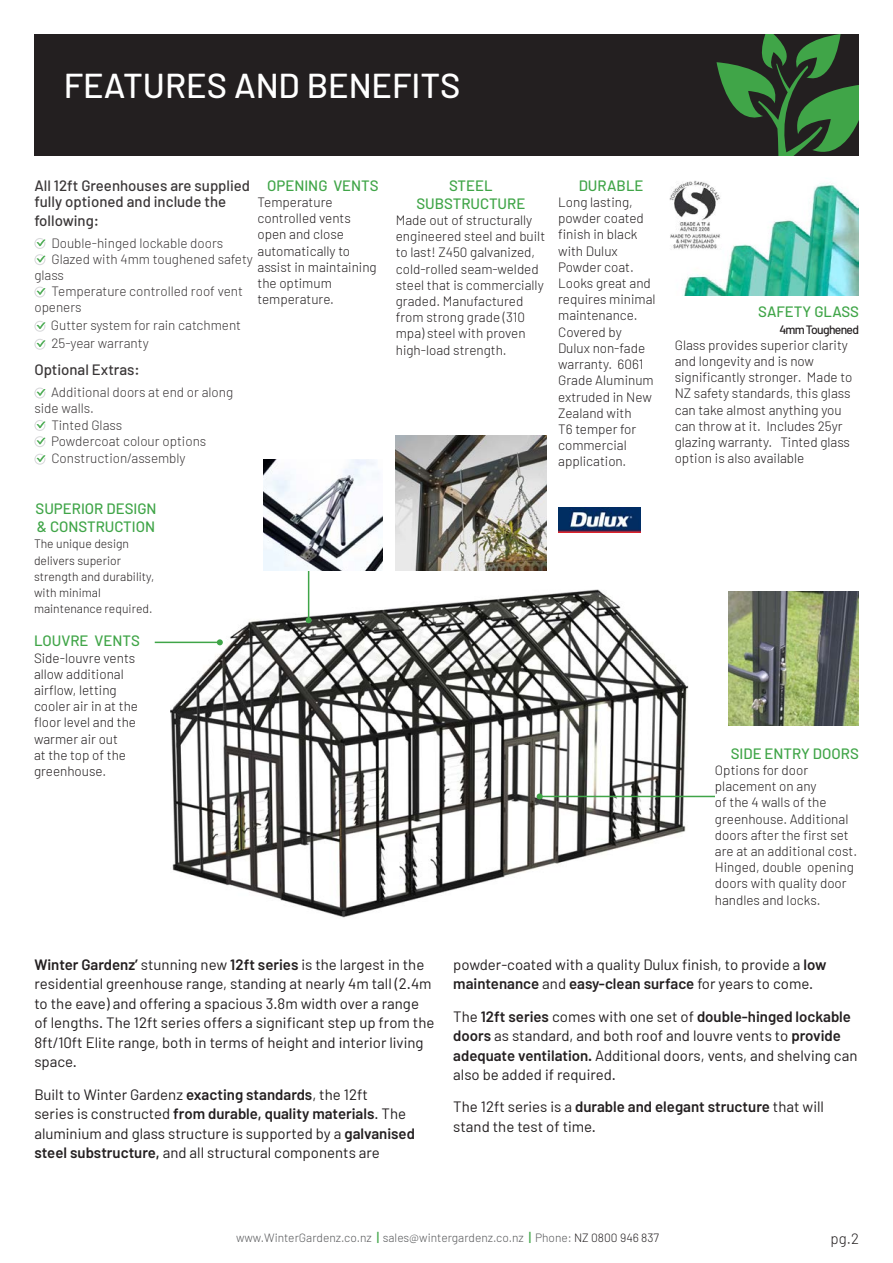
<style>
.page{position:relative;width:893px;height:1263px;background:#fff}
.page>*{position:absolute;margin:0;border:0;box-sizing:border-box;transform-origin:0 0}
.WG_Brochure_Header_BIG{font:500 34.5px "Barlow";color:#fff}
.Body_Copy{font:15px/19.5px "Barlow";color:#231f20}
.Green_Caps_Headlines_for_products{font:500 15px/18px "Barlow";color:#40a548}
.t1{font:500 15px/16.2px "Barlow";color:#231f20}
.t2{font:300 15px "Barlow";color:#231f20}
.Body_Copy-2{font:300 13.5px/16.2px "Barlow";color:#231f20}
.Body_Copy-3{font:300 12.15px/16.2px "Barlow";color:#231f20}
.Body_Copy-4{font:500 12.15px "Barlow";letter-spacing:-.06em;color:#231f20}
.t3{font:300 12px "Barlow";color:#57585a}
.s1{font-weight:600}
.s2{font-weight:500;font-size:13.35px;color:#40a548}
.s3{color:#231f20}
</style>
<div class="page">
<div style="left:34px;top:34px;width:825px;height:121px;background:#231f20"></div>
<svg style="left:716px;top:34px;width:143px;height:121px"></svg>
<img style="left:170px;top:586px;width:519px;height:332px">
<svg style="left:34px;top:238px;width:11px;height:27px"></svg>
<svg style="left:34px;top:287px;width:11px;height:11px"></svg>
<svg style="left:34px;top:321px;width:11px;height:11px"></svg>
<svg style="left:34px;top:339px;width:11px;height:11px"></svg>
<svg style="left:34px;top:387px;width:11px;height:12px"></svg>
<svg style="left:34px;top:420px;width:11px;height:27px"></svg>
<svg style="left:34px;top:454px;width:11px;height:11px"></svg>
<img style="left:669px;top:180px;width:190px;height:116px">
<img style="left:558px;top:507px;width:82px;height:25px">
<hr style="left:540px;top:796px;width:204px;height:1px;background:#40a548">
<svg style="left:537px;top:793px;width:6px;height:6px"></svg>
<img style="left:729px;top:591px;width:130px;height:134px">
<hr style="left:155px;top:642px;width:65px;height:1px;background:#40a548">
<svg style="left:217px;top:639px;width:6px;height:6px"></svg>
<hr style="left:308px;top:563px;width:1px;height:57px;background:#40a548">
<svg style="left:306px;top:617px;width:6px;height:6px"></svg>
<img style="left:396px;top:435px;width:150px;height:135px">
<img style="left:263px;top:459px;width:120px;height:111px">
<div style="left:715px;top:744px;width:144px;height:188px;background:#fff"></div>
<p class="WG_Brochure_Header_BIG" style="left:64px;top:64px;width:398px">FEATURES AND BENEFITS</p>
<p class="t1" style="left:34px;top:177px;width:217px">All 12ft Greenhouses are supplied fully optioned and include the</p>
<p class="t1" style="left:34px;top:212px;width:66px">following:</p>
<p class="Body_Copy-2" style="left:51px;top:234px;width:173px">Double-hinged lockable doors</p>
<p class="Body_Copy-2" style="left:51px;top:250px;width:203px">Glazed with 4mm toughened safety</p>
<p class="Body_Copy-2" style="left:34px;top:266px;width:31px">glass</p>
<p class="Body_Copy-2" style="left:51px;top:282px;width:193px">Temperature controlled roof vent</p>
<p class="Body_Copy-2" style="left:34px;top:298px;width:49px">openers</p>
<p class="Body_Copy-2" style="left:51px;top:316px;width:192px;line-height:18px">Gutter system for rain catchment<br>25-year warranty</p>
<p class="t1" style="left:34px;top:361px;width:107px">Optional Extras:</p>
<p class="Body_Copy-2" style="left:51px;top:383px;width:184px">Additional doors at end or along</p>
<p class="Body_Copy-2" style="left:34px;top:399px;width:61px">side walls.</p>
<p class="Body_Copy-2" style="left:51px;top:416px;width:72px">Tinted Glass</p>
<p class="Body_Copy-2" style="left:51px;top:432px;width:157px">Powdercoat colour options</p>
<p class="Body_Copy-2" style="left:51px;top:449px;width:136px">Construction/assembly</p>
<p class="Green_Caps_Headlines_for_products" style="left:267px;top:176px;width:113px">OPENING VENTS</p>
<p class="Body_Copy-2" style="left:257px;top:193px;width:121px">Temperature controlled vents open and close automatically to assist in maintaining the optimum temperature.</p>
<p class="Green_Caps_Headlines_for_products" style="left:36px;top:499px;width:122px">SUPERIOR DESIGN &amp; CONSTRUCTION</p>
<p class="Body_Copy-3" style="left:34px;top:535px;width:122px">The unique design delivers superior strength and durability, with minimal maintenance required.</p>
<p class="Green_Caps_Headlines_for_products" style="left:34px;top:632px;width:107px">LOUVRE VENTS</p>
<p class="Body_Copy-2" style="left:34px;top:648px;width:105px">Side-louvre vents allow additional airflow, letting cooler air in at the floor level and the warmer air out<br>at the top of the greenhouse.</p>
<p class="Green_Caps_Headlines_for_products" style="left:416px;top:176px;width:110px;text-align:center">STEEL<br>SUBSTRUCTURE</p>
<p class="Body_Copy-2" style="left:396px;top:211px;width:151px">Made out of structurally engineered steel and built to last! Z450 galvanized, cold-rolled seam-welded steel that is commercially graded. Manufactured from strong grade (310 mpa) steel with proven high-load strength.</p>
<p class="Green_Caps_Headlines_for_products" style="left:579px;top:176px;width:66px">DURABLE</p>
<p class="Body_Copy-2" style="left:558px;top:193px;width:99px">Long lasting, powder coated finish in black with Dulux<br>Powder coat.<br>Looks great and requires minimal maintenance.<br>Covered by<br>Dulux non-fade warranty. 6061<br>Grade Aluminum extruded in New</p>
<p class="Body_Copy-2" style="left:558px;top:404px;width:80px">Zealand with<br>T6 temper for commercial application.</p>
<p class="Green_Caps_Headlines_for_products" style="left:758px;top:303px;width:102px">SAFETY GLASS</p>
<p class="Body_Copy-4" style="left:779px;top:322px;width:81px">4mm Toughened</p>
<p class="Body_Copy-2" style="left:675px;top:336px;width:179px">Glass provides superior clarity and longevity and is now significantly stronger. Made to<br>NZ safety standards, this glass can take almost anything you can throw at it. Includes 25yr glazing warranty. Tinted glass option is also available</p>
<p class="Green_Caps_Headlines_for_products" style="left:731px;top:744px;width:130px">SIDE ENTRY DOORS</p>
<p class="Body_Copy-2" style="left:715px;top:761px;width:144px">Options for door placement on any<br>of the 4 walls of the greenhouse. Additional doors after the first set are at an additional cost.</p>
<p class="Body_Copy-2" style="left:715px;top:858px;width:141px">Hinged, double opening doors with quality door handles and locks.</p>
<p class="Body_Copy" style="left:34px;top:954px;width:402px"><span class="s1">Winter Gardenz’</span> stunning new <span class="s1">12ft series</span> is the largest in the residential greenhouse range, standing at nearly 4m tall (2.4m to the eave) and offering a spacious 3.8m width over a range of lengths. The 12ft series offers a significant step up from the 8ft/10ft Elite range, both in terms of height and interior living space.</p>
<p class="Body_Copy" style="left:34px;top:1084px;width:382px">Built to Winter Gardenz <span class="s1">exacting standards</span>, the 12ft<br>series is constructed <span class="s1">from durable, quality materials</span>. The aluminium and glass structure is supported by a <span class="s1">galvanised steel substructure,</span> and all structural components are</p>
<p class="Body_Copy" style="left:453px;top:954px;width:375px">powder-coated with a quality Dulux finish, to provide a <span class="s1">low maintenance</span> and <span class="s1">easy-clean surface</span> for years to come.</p>
<p class="Body_Copy" style="left:453px;top:1006px;width:406px">The <span class="s1">12ft series</span> comes with one set of <span class="s1">double-hinged lockable doors</span> as standard, and both roof and louvre vents to <span class="s1">provide adequate ventilation.</span> Additional doors, vents, and shelving can also be added if required.</p>
<p class="Body_Copy" style="left:453px;top:1097px;width:372px">The 12ft series is a <span class="s1">durable and elegant structure</span> that will stand the test of time.</p>
<p class="t3" style="left:236px;top:1229px;width:425px">www.WinterGardenz.co.nz <span class="s2">|</span> sales@wintergardenz.co.nz <span class="s2">|</span> Phone: <span class="s3">NZ 0800 946 837</span></p>
<p class="t2" style="left:831px;top:1228px;width:30px">pg.2</p>
</div>
